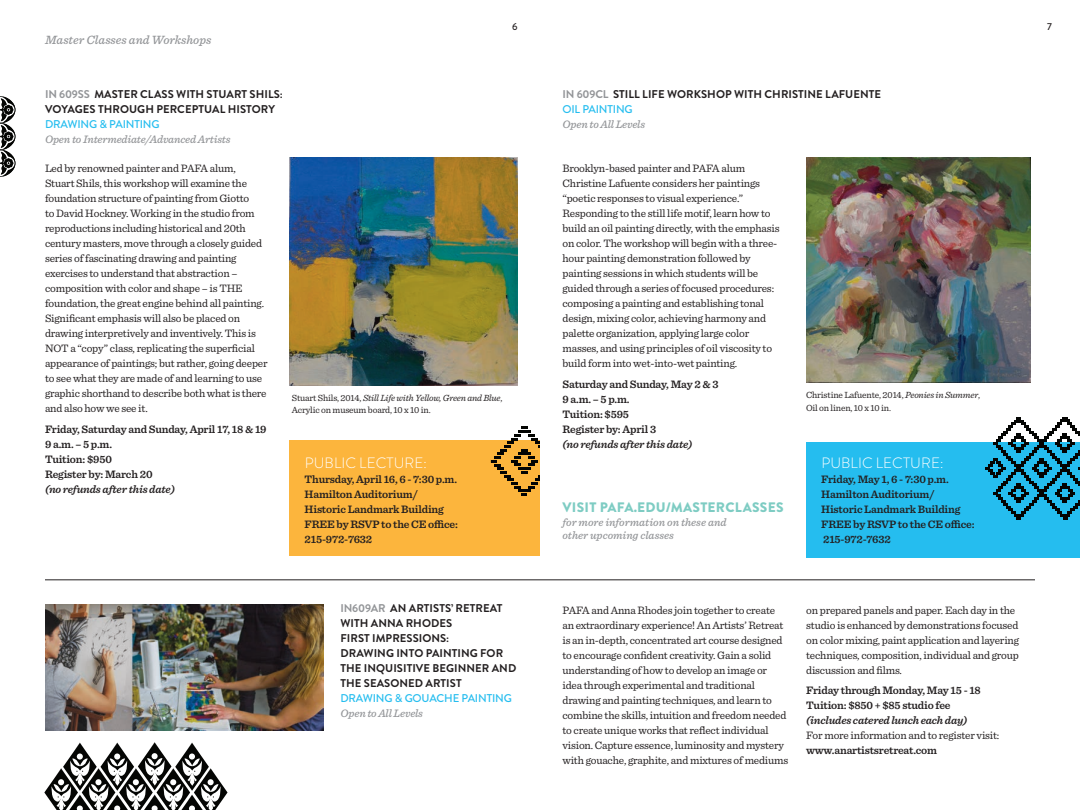
<style>
.page{position:relative;width:1080px;height:810px;background:#fff}
.page>*{position:absolute;margin:0;border:0;box-sizing:border-box;transform-origin:0 0}
.t1{font:300 15px "Brandon Grotesque";letter-spacing:.005em;color:#fff}
.t2{font:900 13.75px "Brandon Grotesque";letter-spacing:.02em;color:#7eccc3}
.t3{font:italic 500 12.5px "Sentinel";color:#939598}
.t4{font:11.25px/15px "Sentinel";letter-spacing:-.015em;color:#231f20}
.t5{font:600 11.25px/15px "Sentinel";letter-spacing:-.015em;color:#231f20}
.t6{font:700 11.25px/15px "Brandon Grotesque";letter-spacing:.005em;color:#231f20}
.t7{font:italic 500 11.25px/13.8px "Sentinel";letter-spacing:-.015em;color:#939598}
.t8{font:italic 600 11.25px "Sentinel";letter-spacing:-.015em;color:#231f20}
.t9{font:500 11.25px "Brandon Grotesque";letter-spacing:-.015em;color:#25bdef}
.t10{font:500 10px "Brandon Grotesque";color:#231f20}
.t11{font:9.38px/12.5px "Sentinel";letter-spacing:-.015em;color:#231f20}
.s1{color:#939598}
.s2{font-weight:500;color:#25bdef}
.s3{font-style:italic}
</style>
<div class="page">
<div style="left:290px;top:441px;width:250px;height:115px;background:#fcb53d"></div>
<hr style="left:45px;top:580px;width:990px;height:1px;background:#231f20">
<img style="left:806px;top:158px;width:224px;height:225px">
<img style="left:290px;top:158px;width:227px;height:227px">
<div style="left:806px;top:442px;width:274px;height:116px;background:#25bdef"></div>
<img style="left:45px;top:604px;width:278px;height:126px">
<svg style="left:986px;top:417px;width:94px;height:102px"></svg>
<svg style="left:491px;top:426px;width:49px;height:70px"></svg>
<svg style="left:44px;top:742px;width:184px;height:68px"></svg>
<svg style="left:0;top:96px;width:15px;height:81px"></svg>
<p class="t3" style="left:45px;top:36px;width:168px">Master Classes and Workshops</p>
<p class="t10" style="left:512px;top:22px;width:7px">6</p>
<p class="t10" style="left:1047px;top:22px;width:6px">7</p>
<p class="t6" style="left:45px;top:88px;width:239px"><span class="s1">IN 609SS</span> MASTER CLASS WITH STUART SHILS:<br>VOYAGES THROUGH PERCEPTUAL HISTORY</p>
<p class="t9" style="left:45px;top:120px;width:116px">DRAWING &amp; PAINTING</p>
<p class="t7" style="left:45px;top:133px;width:187px">Open to Intermediate/Advanced Artists</p>
<p class="t4" style="left:45px;top:162px;width:224px">Led by renowned painter and PAFA alum, Stuart Shils, this workshop will examine the foundation structure of painting from Giotto<br>to David Hockney. Working in the studio from reproductions including historical and 20th century masters, move through a closely guided series of fascinating drawing and painting exercises to understand that abstraction – composition with color and shape – is THE foundation, the great engine behind all painting.<br>Significant emphasis will also be placed on drawing interpretively and inventively. This is NOT a “copy” class, replicating the superficial appearance of paintings; but rather, going deeper to see what they are made of and learning to use graphic shorthand to describe both what is there and also how we see it.</p>
<p class="t5" style="left:45px;top:423px;width:223px">Friday, Saturday and Sunday, April 17, 18 &amp; 19<br>9 a.m. – 5 p.m.<br>Tuition: $950<br>Register by: March 20</p>
<p class="t8" style="left:45px;top:486px;width:131px">(no refunds after this date)</p>
<p class="t6" style="left:562px;top:88px;width:320px"><span class="s1">IN 609CL</span> STILL LIFE WORKSHOP WITH CHRISTINE LAFUENTE<br><span class="s2">OIL PAINTING</span></p>
<p class="t7" style="left:562px;top:118px;width:84px">Open to All Levels</p>
<p class="t4" style="left:562px;top:161px;width:219px">Brooklyn-based painter and PAFA alum Christine Lafuente considers her paintings “poetic responses to visual experience.” Responding to the still life motif, learn how to build an oil painting directly, with the emphasis on color. The workshop will begin with a three&shy;hour painting demonstration followed by painting sessions in which students will be guided through a series of focused procedures: composing a painting and establishing tonal design, mixing color, achieving harmony and palette organization, applying large color masses, and using principles of oil viscosity to build form into wet-into-wet painting.</p>
<p class="t5" style="left:562px;top:378px;width:158px">Saturday and Sunday, May 2 &amp; 3<br>9 a.m. – 5 p.m.<br>Tuition: $595<br>Register by: April 3</p>
<p class="t8" style="left:562px;top:441px;width:131px">(no refunds after this date)</p>
<p class="t11" style="left:292px;top:392px;width:212px">Stuart Shils, 2014, <span class="s3">Still Life with Yellow, Green and Blue</span>,<br>Acrylic on museum board, 10 x 10 in.</p>
<p class="t11" style="left:806px;top:389px;width:176px">Christine Lafuente, 2014, <span class="s3">Peonies in Summer</span>,<br>Oil on linen, 10 x 10 in.</p>
<h1 class="t1" style="left:305px;top:458px;width:124px">PUBLIC LECTURE:</h1>
<p class="t5" style="left:305px;top:473px;width:155px">Thursday, April 16, 6 - 7:30 p.m.<br>Hamilton Auditorium/<br>Historic Landmark Building<br>FREE by RSVP to the CE office:<br>215-972-7632</p>
<p class="t2" style="left:563px;top:502px;width:223px">VISIT PAFA.EDU/MASTERCLASSES</p>
<p class="t7" style="left:562px;top:516px;width:166px">for more information on these and other upcoming classes</p>
<h1 class="t1" style="left:821px;top:458px;width:124px">PUBLIC LECTURE:</h1>
<p class="t5" style="left:821px;top:473px;width:155px">Friday, May 1, 6 - 7:30 p.m.<br>Hamilton Auditorium/<br>Historic Landmark Building<br>FREE by RSVP to the CE office:<br>215-972-7632</p>
<p class="t6" style="left:340px;top:602px;width:177px"><span class="s1">IN609AR</span> AN ARTISTS’ RETREAT<br>WITH ANNA RHODES<br>FIRST IMPRESSIONS:<br>DRAWING INTO PAINTING FOR<br>THE INQUISITIVE BEGINNER AND<br>THE SEASONED ARTIST</p>
<p class="t9" style="left:340px;top:694px;width:173px">DRAWING &amp; GOUACHE PAINTING</p>
<p class="t7" style="left:340px;top:707px;width:84px">Open to All Levels</p>
<p class="t4" style="left:562px;top:603px;width:227px">PAFA and Anna Rhodes join together to create an extraordinary experience! An Artists’ Retreat is an in-depth, concentrated art course designed to encourage confident creativity. Gain a solid understanding of how to develop an image or idea through experimental and traditional drawing and painting techniques, and learn to combine the skills, intuition and freedom needed to create unique works that reflect individual vision. Capture essence, luminosity and mystery with gouache, graphite, and mixtures of mediums</p>
<p class="t4" style="left:806px;top:603px;width:214px">on prepared panels and paper. Each day in the studio is enhanced by demonstrations focused on color mixing, paint application and layering techniques, composition, individual and group discussion and films.</p>
<p class="t5" style="left:806px;top:683px;width:176px">Friday through Monday, May 15 - 18<br>Tuition: $850 + $85 studio fee</p>
<p class="t8" style="left:806px;top:716px;width:163px">(includes catered lunch each day)</p>
<p class="t4" style="left:806px;top:728px;width:195px">For more information and to register visit:</p>
<p class="t5" style="left:806px;top:743px;width:132px">www.anartistsretreat.com</p>
</div>
